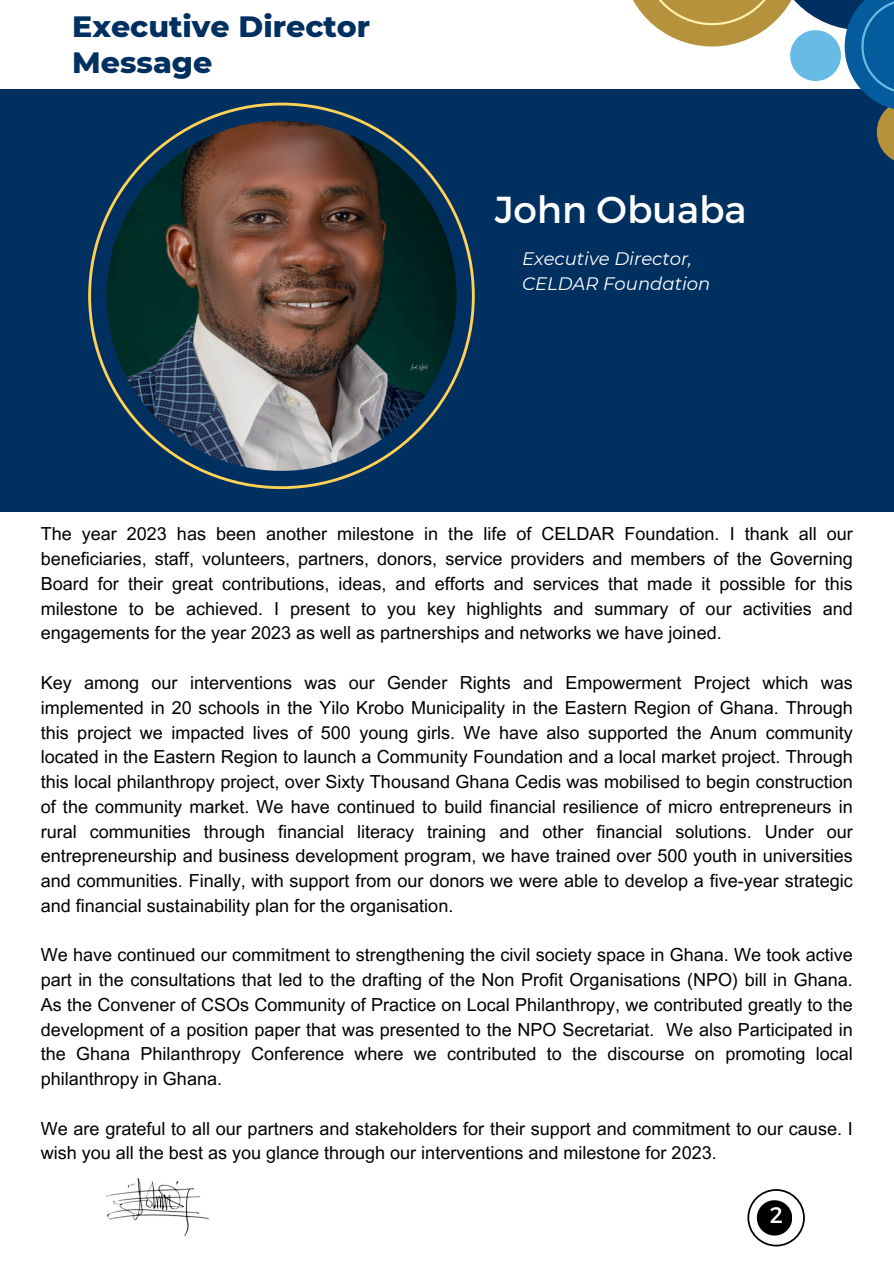
<style>
.page{position:relative;width:894px;height:1264px;background:#fff}
.page>*{position:absolute;margin:0;border:0;box-sizing:border-box;transform-origin:0 0}
.t1{font:37.5px "Montserrat";color:#fff}
.t2{font:800 30px/36px "Montserrat";color:#003060}
.t3{font:22.5px "Montserrat";color:#fff}
.t4{font:18px/24.8px "Arial MT Pro";color:#000;text-align:justify}
.t5{font:italic 18px "Montserrat";color:#fff}
</style>
<div class="page">
<div style="left:0;top:89px;width:893px;height:423px;background:#003060"></div>
<svg style="left:88px;top:103px;width:386px;height:385px"></svg>
<img style="left:106px;top:121px;width:350px;height:350px;border-radius:50%">
<svg style="left:633px;top:0;width:260px;height:160px"></svg>
<svg style="left:747px;top:1189px;width:57px;height:57px"></svg>
<img style="left:106px;top:1178px;width:103px;height:57px">
<p class="t2" style="left:72px;top:8px;width:299px">Executive Director<br>Message</p>
<p class="t1" style="left:494px;top:185px;width:253px">John Obuaba</p>
<p class="t5" style="left:522px;top:247px;width:171px">Executive Director,</p>
<p class="t5" style="left:522px;top:272px;width:190px">CELDAR Foundation</p>
<h2 class="t4" style="left:41px;top:524px;width:813px">The year 2023 has been another milestone in the life of CELDAR Foundation. I thank all our beneficiaries, staff, volunteers, partners, donors, service providers and members of the Governing Board for their great contributions, ideas, and efforts and services that made it possible for this milestone to be achieved. I present to you key highlights and summary of our activities and engagements for the year 2023 as well as partnerships and networks we have joined.</h2>
<p class="t4" style="left:41px;top:672px;width:813px">Key among our interventions was our Gender Rights and Empowerment Project which was implemented in 20 schools in the Yilo Krobo Municipality in the Eastern Region of Ghana. Through this project we impacted lives of 500 young girls. We have also supported the Anum community located in the Eastern Region to launch a Community Foundation and a local market project. Through this local philanthropy project, over Sixty Thousand Ghana Cedis was mobilised to begin construction of the community market. We have continued to build financial resilience of micro entrepreneurs in rural communities through financial literacy training and other financial solutions. Under our entrepreneurship and business development program, we have trained over 500 youth in universities and communities. Finally, with support from our donors we were able to develop a five-year strategic and financial sustainability plan for the organisation.</p>
<p class="t4" style="left:41px;top:944px;width:813px">We have continued our commitment to strengthening the civil society space in Ghana. We took active part in the consultations that led to the drafting of the Non Profit Organisations (NPO) bill in Ghana.<br>As the Convener of CSOs Community of Practice on Local Philanthropy, we contributed greatly to the development of a position paper that was presented to the NPO Secretariat. We also Participated in the Ghana Philanthropy Conference where we contributed to the discourse on promoting local philanthropy in Ghana.</p>
<h1 class="t4" style="left:41px;top:1118px;width:813px">We are grateful to all our partners and stakeholders for their support and commitment to our cause. I wish you all the best as you glance through our interventions and milestone for 2023.</h1>
<p class="t3" style="left:769px;top:1200px;width:15px">2</p>
</div>
